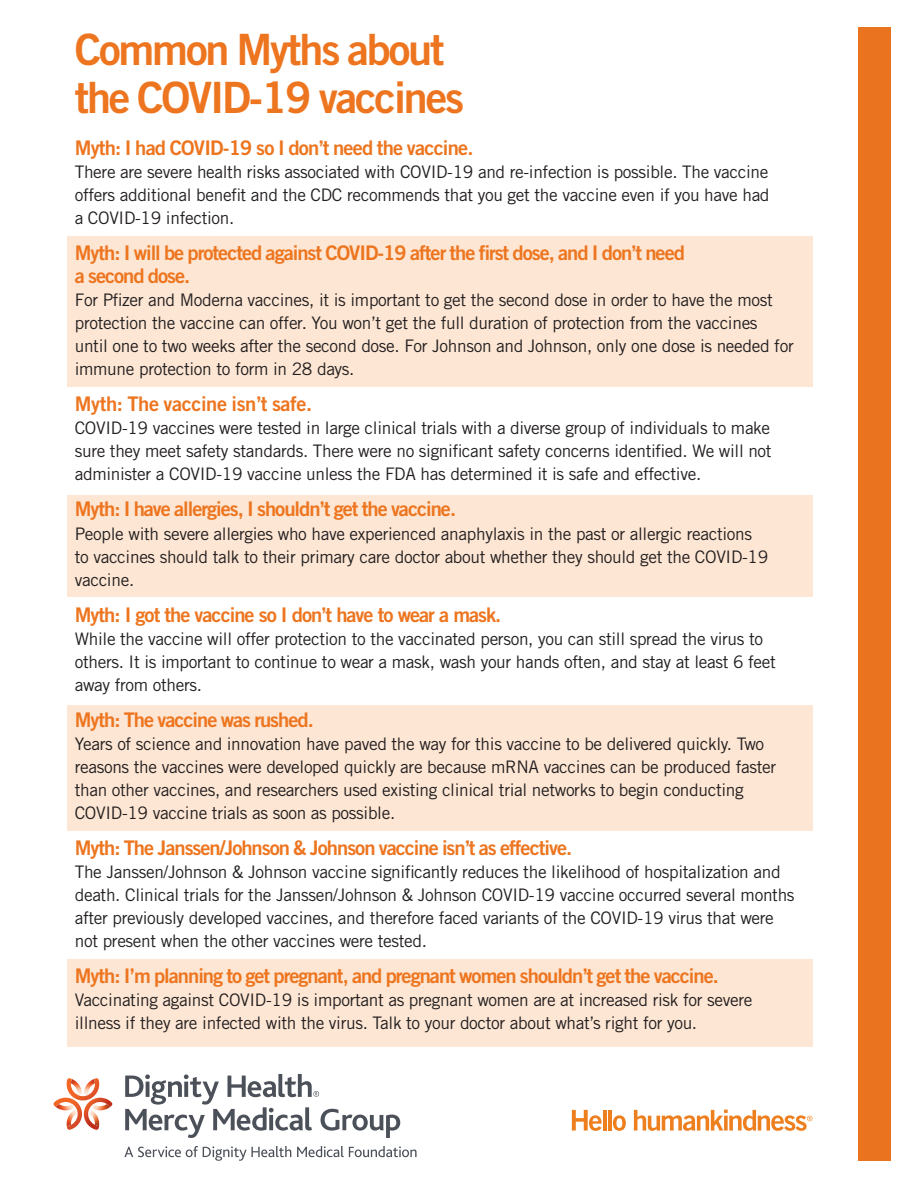
<style>
.page{position:relative;width:918px;height:1188px;background:#fff}
.page>*{position:absolute;margin:0;border:0;box-sizing:border-box;transform-origin:0 0}
.t1{font:43.2px/47.5px "Trade Gothic LT Std Bd 2";letter-spacing:-.05em;color:#ed751f}
.t2{font:20.1px/23.1px "Trade Gothic LT Std Bd 2";letter-spacing:-.05em;color:#ed751f}
.t3{font:20.1px "Trade Gothic LT Std Bd 2";letter-spacing:-.02em;color:#ed751f}
.t4{font:17.25px/23.1px "Trade Gothic LT Std";letter-spacing:-.02em;color:#231f20}
</style>
<div class="page">
<svg style="left:634px;top:1110px;width:178px;height:21px"></svg>
<svg style="left:572px;top:1110px;width:30px;height:21px"></svg>
<hr style="left:603px;top:1110px;width:3px;height:21px;background:#ee7f1f">
<hr style="left:608px;top:1110px;width:4px;height:21px;background:#ee7f1f">
<svg style="left:613px;top:1115px;width:13px;height:16px"></svg>
<svg style="left:125px;top:1074px;width:275px;height:64px"></svg>
<svg style="left:53px;top:1078px;width:60px;height:52px"></svg>
<div style="left:67px;top:959px;width:745px;height:87px;background:#fde6d3"></div>
<div style="left:67px;top:706px;width:745px;height:125px;background:#fde6d3"></div>
<div style="left:67px;top:496px;width:745px;height:101px;background:#fde6d3"></div>
<div style="left:67px;top:236px;width:745px;height:150px;background:#fde6d3"></div>
<div style="left:859px;top:27px;width:32px;height:1134px;background:#e9731e"></div>
<svg style="left:124px;top:1146px;width:167px;height:15px"></svg>
<svg style="left:297px;top:1146px;width:120px;height:11px"></svg>
<h1 class="t1" style="left:75px;top:25px;width:391px">Common Myths about the COVID-19 vaccines</h1>
<p class="t2" style="left:75px;top:136px;width:400px">Myth: I had COVID-19 so I don’t need the vaccine.</p>
<p class="t4" style="left:75px;top:160px;width:696px;text-align:justify">There are severe health risks associated with COVID-19 and re-infection is possible. The vaccine offers additional benefit and the CDC recommends that you get the vaccine even if you have had a COVID-19 infection.</p>
<p class="t2" style="left:75px;top:241px;width:612px">Myth: I will be protected against COVID-19 after the first dose, and I don’t need a second dose.</p>
<p class="t4" style="left:75px;top:288px;width:720px">For Pfizer and Moderna vaccines, it is important to get the second dose in order to have the most protection the vaccine can offer. You won’t get the full duration of protection from the vaccines until one to two weeks after the second dose. For Johnson and Johnson, only one dose is needed for immune protection to form in 28 days.</p>
<p class="t3" style="left:75px;top:392px;width:239px">Myth: The vaccine isn’t safe.</p>
<p class="t4" style="left:75px;top:416px;width:698px;text-align:justify">COVID-19 vaccines were tested in large clinical trials with a diverse group of individuals to make sure they meet safety standards. There were no significant safety concerns identified. We will not administer a COVID-19 vaccine unless the FDA has determined it is safe and effective.</p>
<p class="t2" style="left:75px;top:497px;width:383px">Myth: I have allergies, I shouldn’t get the vaccine.</p>
<p class="t4" style="left:75px;top:522px;width:695px">People with severe allergies who have experienced anaphylaxis in the past or allergic reactions to vaccines should talk to their primary care doctor about whether they should get the COVID-19 vaccine.</p>
<p class="t2" style="left:75px;top:603px;width:428px">Myth: I got the vaccine so I don’t have to wear a mask.</p>
<p class="t4" style="left:75px;top:627px;width:703px">While the vaccine will offer protection to the vaccinated person, you can still spread the virus to others. It is important to continue to wear a mask, wash your hands often, and stay at least 6 feet away from others.</p>
<p class="t2" style="left:75px;top:708px;width:241px">Myth: The vaccine was rushed.</p>
<p class="t4" style="left:75px;top:732px;width:703px">Years of science and innovation have paved the way for this vaccine to be delivered quickly. Two reasons the vaccines were developed quickly are because mRNA vaccines can be produced faster than other vaccines, and researchers used existing clinical trial networks to begin conducting COVID-19 vaccine trials as soon as possible.</p>
<p class="t2" style="left:75px;top:836px;width:499px">Myth: The Janssen/Johnson &amp; Johnson vaccine isn’t as effective.</p>
<p class="t4" style="left:75px;top:860px;width:721px">The Janssen/Johnson &amp; Johnson vaccine significantly reduces the likelihood of hospitalization and death. Clinical trials for the Janssen/Johnson &amp; Johnson COVID-19 vaccine occurred several months after previously developed vaccines, and therefore faced variants of the COVID-19 virus that were not present when the other vaccines were tested.</p>
<p class="t2" style="left:75px;top:964px;width:646px">Myth: I’m planning to get pregnant, and pregnant women shouldn’t get the vaccine.</p>
<p class="t4" style="left:75px;top:988px;width:679px">Vaccinating against COVID-19 is important as pregnant women are at increased risk for severe illness if they are infected with the virus. Talk to your doctor about what’s right for you.</p>
</div>
